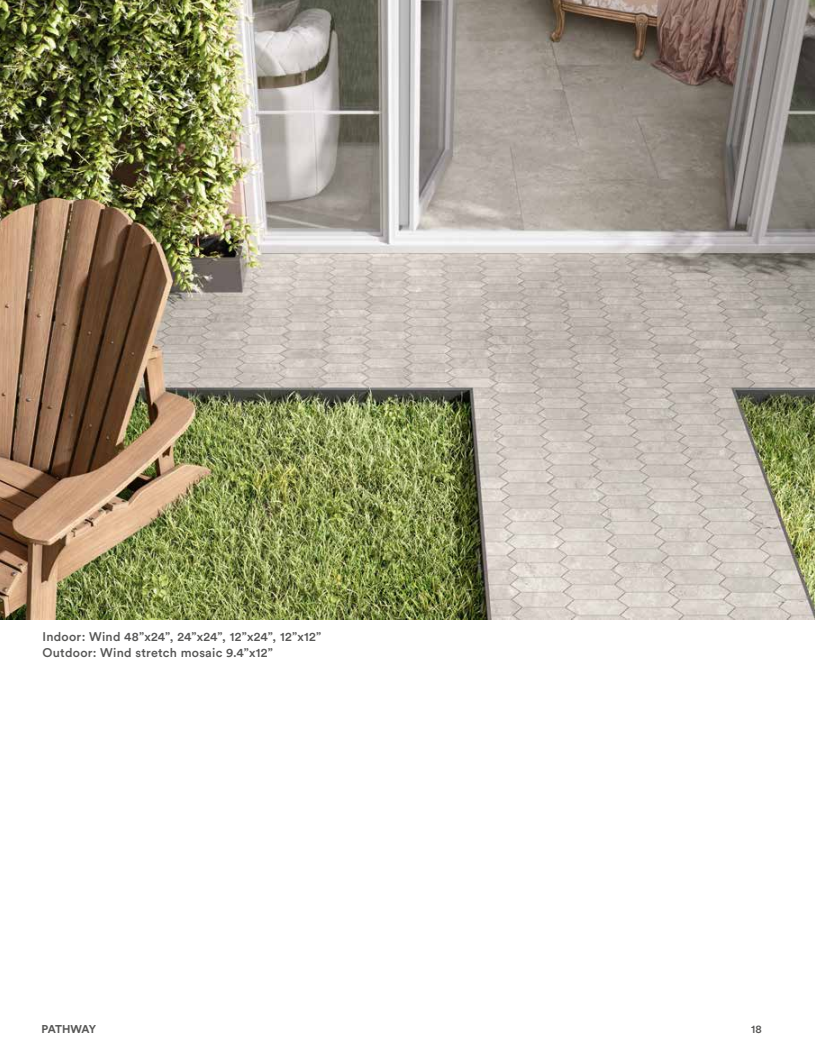
<style>
.page{position:relative;width:815px;height:1063px;background:#fff}
.page>*{position:absolute;margin:0;border:0;box-sizing:border-box;transform-origin:0 0}
.t1{font:500 12.5px/16.2px "Circular Std";letter-spacing:.02em;color:#575756}
.t2{font:700 11.25px "Circular Std";letter-spacing:-.05em;color:#575756}
.t3{font:500 11.25px "Circular Std";color:#575756}
</style>
<div class="page">
<img style="left:0;top:0;width:815px;height:619px">
<p class="t1" style="left:43px;top:628px;width:280px">Indoor: Wind 48”x24”, 24”x24”, 12”x24”, 12”x12”<br>Outdoor: Wind stretch mosaic 9.4”x12”</p>
<p class="t2" style="left:42px;top:1022px;width:56px">PATHWAY</p>
<p class="t3" style="left:751px;top:1022px;width:12px">18</p>
</div>
